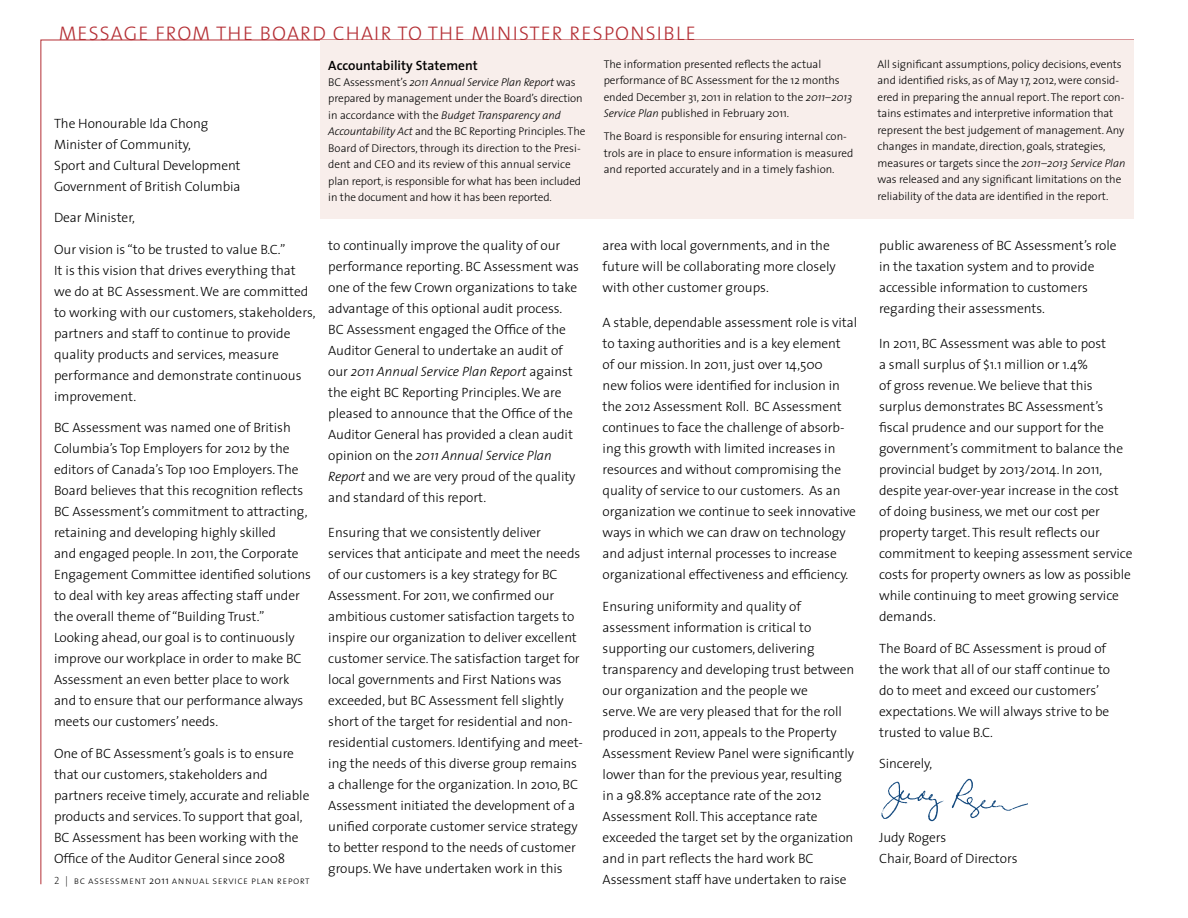
<style>
.page{position:relative;width:1188px;height:918px;background:#fff}
.page>*{position:absolute;margin:0;border:0;box-sizing:border-box;transform-origin:0 0}
.t1{font:19.8px "The Sans Light Caps";letter-spacing:.06em;color:#b42e34}
.t2{font:300 13.5px/21px "The Sans";letter-spacing:-.005em;color:#000}
.t3{font:600 13.5px "The Sans";color:#000}
.t4{font:300 11.25px/16.5px "The Sans";letter-spacing:-.005em;color:#000}
.t5{font:10.5px "The Sans Extra Light Caps";letter-spacing:.04em;color:#000}
.s1{font-family:"The Sans";font-weight:300}
.s2{font-style:italic}
</style>
<div class="page">
<div style="left:321px;top:40px;width:813px;height:179px;background:#f8eeeb"></div>
<img style="left:881px;top:779px;width:147px;height:43px">
<h1 class="t1" style="left:59px;top:17px;width:639px">MESSAGE FROM THE BOARD CHAIR TO THE MINISTER RESPONSIBLE</h1>
<p class="t2" style="left:54px;top:112px;width:188px">The Honourable Ida Chong<br>Minister of Community,<br>Sport and Cultural Development<br>Government of British Columbia</p>
<p class="t2" style="left:54px;top:207px;width:82px">Dear Minister,</p>
<p class="t2" style="left:54px;top:238px;width:263px">Our vision is “to be trusted to value B.C.”<br>It is this vision that drives everything that we do at BC Assessment. We are committed to working with our customers, stakeholders, partners and staff to continue to provide quality products and services, measure performance and demonstrate continuous improvement.</p>
<p class="t2" style="left:54px;top:417px;width:259px">BC Assessment was named one of British Columbia’s Top Employers for 2012 by the editors of Canada’s Top 100 Employers. The Board believes that this recognition reflects BC Assessment’s commitment to attracting, retaining and developing highly skilled<br>and engaged people. In 2011, the Corporate Engagement Committee identified solutions to deal with key areas affecting staff under the overall theme of “Building Trust.” Looking ahead, our goal is to continuously improve our workplace in order to make BC Assessment an even better place to work and to ensure that our performance always meets our customers’ needs.</p>
<p class="t2" style="left:54px;top:742px;width:257px">One of BC Assessment’s goals is to ensure that our customers, stakeholders and partners receive timely, accurate and reliable products and services. To support that goal, BC Assessment has been working with the Office of the Auditor General since 2008</p>
<p class="t5" style="left:54px;top:871px;width:257px">2 | bc assessment <span class="s1">2011</span> annual service plan report</p>
<p class="t3" style="left:328px;top:54px;width:151px">Accountability Statement</p>
<p class="t4" style="left:328px;top:73px;width:259px">BC Assessment’s <span class="s2">2011 Annual Service Plan Report</span> was prepared by management under the Board’s direction in accordance with the <span class="s2">Budget Transparency and Accountability Act</span> and the BC Reporting Principles. The Board of Directors, through its direction to the Presi&shy;dent and CEO and its review of this annual service plan report, is responsible for what has been included in the document and how it has been reported.</p>
<p class="t2" style="left:328px;top:235px;width:252px">to continually improve the quality of our performance reporting. BC Assessment was one of the few Crown organizations to take advantage of this optional audit process.<br>BC Assessment engaged the Office of the Auditor General to undertake an audit of our <span class="s2">2011 Annual Service Plan Report</span> against the eight BC Reporting Principles. We are pleased to announce that the Office of the Auditor General has provided a clean audit opinion on the <span class="s2">2011 Annual Service Plan Report</span> and we are very proud of the quality and standard of this report.</p>
<p class="t2" style="left:328px;top:522px;width:256px">Ensuring that we consistently deliver services that anticipate and meet the needs of our customers is a key strategy for BC Assessment. For 2011, we confirmed our ambitious customer satisfaction targets to inspire our organization to deliver excellent customer service. The satisfaction target for local governments and First Nations was exceeded, but BC Assessment fell slightly short of the target for residential and non&shy;residential customers. Identifying and meet&shy;ing the needs of this diverse group remains a challenge for the organization. In 2010, BC Assessment initiated the development of a unified corporate customer service strategy to better respond to the needs of customer groups. We have undertaken work in this</p>
<p class="t4" style="left:604px;top:55px;width:250px">The information presented reflects the actual performance of BC Assessment for the 12 months ended December 31, 2011 in relation to the <span class="s2">2011–2013<br>Service Plan</span> published in February 2011.</p>
<p class="t4" style="left:604px;top:128px;width:251px">The Board is responsible for ensuring internal con&shy;trols are in place to ensure information is measured and reported accurately and in a timely fashion.</p>
<p class="t2" style="left:603px;top:234px;width:235px">area with local governments, and in the future will be collaborating more closely with other customer groups.</p>
<p class="t2" style="left:603px;top:312px;width:256px">A stable, dependable assessment role is vital to taxing authorities and is a key element<br>of our mission. In 2011, just over 14,500<br>new folios were identified for inclusion in the 2012 Assessment Roll. BC Assessment continues to face the challenge of absorb&shy;ing this growth with limited increases in resources and without compromising the quality of service to our customers. As an organization we continue to seek innovative ways in which we can draw on technology and adjust internal processes to increase organizational effectiveness and efficiency.</p>
<p class="t2" style="left:603px;top:595px;width:253px">Ensuring uniformity and quality of assessment information is critical to supporting our customers, delivering transparency and developing trust between our organization and the people we<br>serve. We are very pleased that for the roll produced in 2011, appeals to the Property Assessment Review Panel were significantly lower than for the previous year, resulting in a 98.8% acceptance rate of the 2012<br>Assessment Roll. This acceptance rate exceeded the target set by the organization and in part reflects the hard work BC Assessment staff have undertaken to raise</p>
<p class="t4" style="left:878px;top:55px;width:249px">All significant assumptions, policy decisions, events and identified risks, as of May 17, 2012, were consid&shy;ered in preparing the annual report. The report con&shy;tains estimates and interpretive information that represent the best judgement of management. Any changes in mandate, direction, goals, strategies, measures or targets since the <span class="s2">2011–2013 Service Plan </span>was released and any significant limitations on the reliability of the data are identified in the report.</p>
<p class="t2" style="left:879px;top:234px;width:239px">public awareness of BC Assessment’s role in the taxation system and to provide accessible information to customers regarding their assessments.</p>
<p class="t2" style="left:879px;top:333px;width:255px">In 2011, BC Assessment was able to post<br>a small surplus of $1.1 million or 1.4%<br>of gross revenue. We believe that this surplus demonstrates BC Assessment’s fiscal prudence and our support for the government’s commitment to balance the provincial budget by 2013/2014. In 2011, despite year-over-year increase in the cost of doing business, we met our cost per property target. This result reflects our commitment to keeping assessment service costs for property owners as low as possible while continuing to meet growing service demands.</p>
<p class="t2" style="left:879px;top:637px;width:233px">The Board of BC Assessment is proud of the work that all of our staff continue to do to meet and exceed our customers’ expectations. We will always strive to be trusted to value B.C.</p>
<p class="t2" style="left:879px;top:753px;width:55px">Sincerely,</p>
<p class="t2" style="left:879px;top:826px;width:140px">Judy Rogers<br>Chair, Board of Directors</p>
</div>
